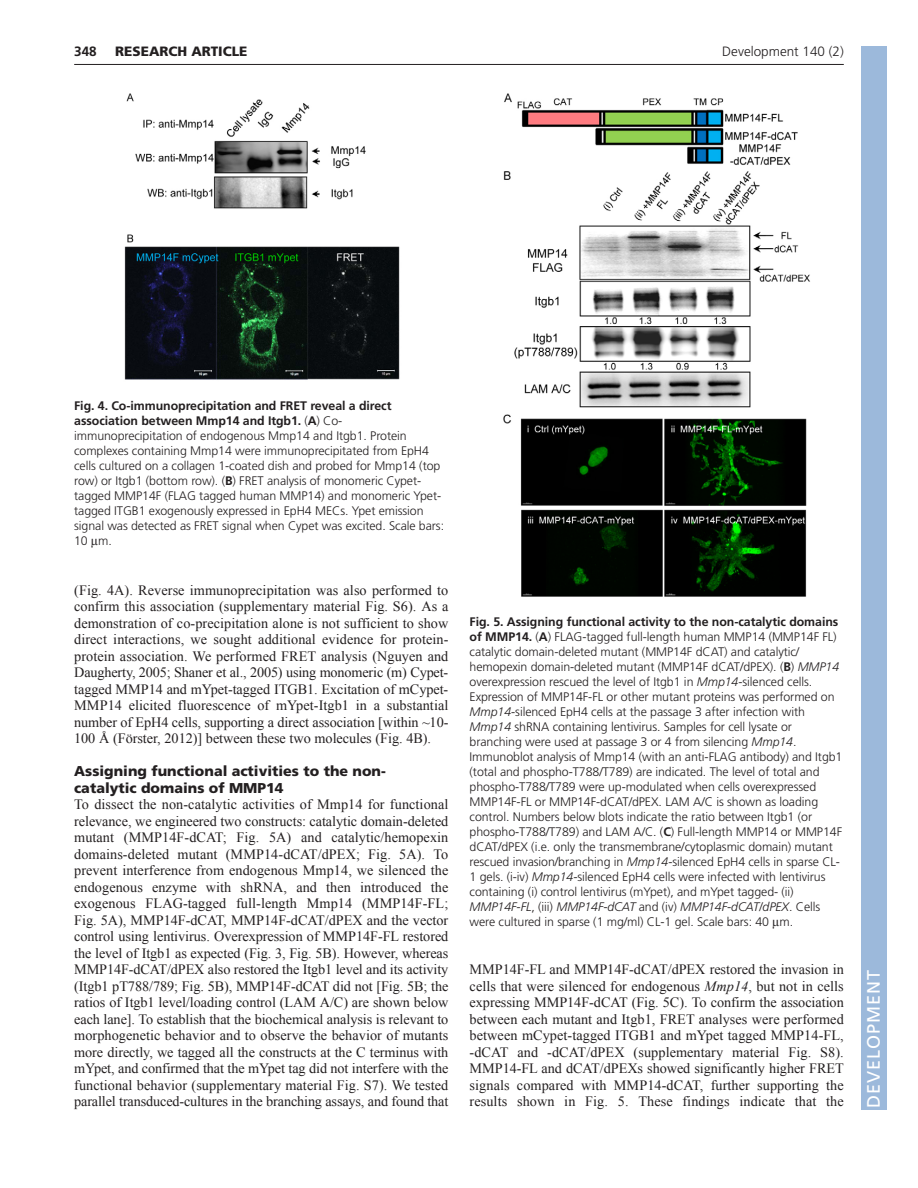
<style>
.page{position:relative;width:918px;height:1188px;background:#fff}
.page>*{position:absolute;margin:0;border:0;box-sizing:border-box;transform-origin:0 0}
.t1{font:18px "Frutiger LT Std";letter-spacing:.055em;color:#fff}
.t2{font:14.25px/16.5px "Times New Roman";letter-spacing:-.005em;color:#231f20;text-align:justify}
.t3{font:900 14.25px/16.5px "Frutiger LT Std";color:#231f20}
.t4{font:300 13.5px "Frutiger";color:#231f20}
.t5{font:900 13.5px "Frutiger LT Std";color:#231f20}
.t6{font:700 13.5px "Frutiger LT Std";color:#231f20}
.t7{font:300 12.3px/15px "Frutiger";letter-spacing:-.005em;color:#231f20}
.s1{font-weight:700}
.s2{font-style:italic}
</style>
<div class="page">
<hr style="left:74px;top:64px;width:770px;height:1px;background:#231f20">
<img style="left:124px;top:93px;width:276px;height:287px">
<img style="left:503px;top:93px;width:307px;height:504px">
<div style="left:861px;top:46px;width:25px;height:1064px;background:#9cb9db"></div>
<p class="t6" style="left:74px;top:46px;width:24px">348</p>
<p class="t5" style="left:115px;top:46px;width:134px">RESEARCH ARTICLE</p>
<p class="t4" style="left:722px;top:46px;width:123px">Development 140 (2)</p>
<p class="t7" style="left:74px;top:399px;width:371px"><span class="s1">Fig. 4. Co-immunoprecipitation and FRET reveal a direct association between Mmp14 and Itgb1.</span> (<span class="s1">A</span>) Co&shy;immunoprecipitation of endogenous Mmp14 and Itgb1. Protein complexes containing Mmp14 were immunoprecipitated from EpH4 cells cultured on a collagen 1-coated dish and probed for Mmp14 (top row) or Itgb1 (bottom row). (<span class="s1">B</span>) FRET analysis of monomeric Cypet&shy;tagged MMP14F (FLAG tagged human MMP14) and monomeric Ypet&shy;tagged ITGB1 exogenously expressed in EpH4 MECs. Ypet emission signal was detected as FRET signal when Cypet was excited. Scale bars:<br>10 m.</p>
<p class="t2" style="left:74px;top:582px;width:376px">(Fig. 4A). Reverse immunoprecipitation was also performed to confirm this association (supplementary material Fig. S6). As a demonstration of co-precipitation alone is not sufficient to show direct interactions, we sought additional evidence for protein&shy;protein association. We performed FRET analysis (Nguyen and Daugherty, 2005; Shaner et al., 2005) using monomeric (m) Cypet&shy;tagged MMP14 and mYpet-tagged ITGB1. Excitation of mCypet-MMP14 elicited fluorescence of mYpet-Itgb1 in a substantial number of EpH4 cells, supporting a direct association [within ~10- 100 Å (Förster, 2012)] between these two molecules (Fig. 4B).</p>
<p class="t3" style="left:74px;top:764px;width:313px">Assigning functional activities to the non&shy;catalytic domains of MMP14</p>
<p class="t2" style="left:74px;top:796px;width:376px">To dissect the non-catalytic activities of Mmp14 for functional relevance, we engineered two constructs: catalytic domain-deleted mutant (MMP14F-dCAT; Fig. 5A) and catalytic/hemopexin domains-deleted mutant (MMP14-dCAT/dPEX; Fig. 5A). To prevent interference from endogenous Mmp14, we silenced the endogenous enzyme with shRNA, and then introduced the exogenous FLAG-tagged full-length Mmp14 (MMP14F-FL; Fig. 5A), MMP14F-dCAT, MMP14F-dCAT/dPEX and the vector control using lentivirus. Overexpression of MMP14F-FL restored the level of Itgb1 as expected (Fig. 3, Fig. 5B). However, whereas MMP14F-dCAT/dPEX also restored the Itgb1 level and its activity (Itgb1 pT788/789; Fig. 5B), MMP14F-dCAT did not [Fig. 5B; the ratios of Itgb1 level/loading control (LAM A/C) are shown below each lane]. To establish that the biochemical analysis is relevant to morphogenetic behavior and to observe the behavior of mutants more directly, we tagged all the constructs at the C terminus with mYpet, and confirmed that the mYpet tag did not interfere with the functional behavior (supplementary material Fig. S7). We tested parallel transduced-cultures in the branching assays, and found that</p>
<p class="t7" style="left:470px;top:615px;width:374px"><span class="s1">Fig. 5. Assigning functional activity to the non-catalytic domains of MMP14.</span> (<span class="s1">A</span>) FLAG-tagged full-length human MMP14 (MMP14F FL) catalytic domain-deleted mutant (MMP14F dCAT) and catalytic/ hemopexin domain-deleted mutant (MMP14F dCAT/dPEX). (<span class="s1">B</span>) <span class="s2">MMP14 </span>overexpression rescued the level of Itgb1 in <span class="s2">Mmp14</span>-silenced cells.<br>Expression of MMP14F-FL or other mutant proteins was performed on <span class="s2">Mmp14</span>-silenced EpH4 cells at the passage 3 after infection with <span class="s2">Mmp14</span> shRNA containing lentivirus. Samples for cell lysate or branching were used at passage 3 or 4 from silencing <span class="s2">Mmp14</span>.<br>Immunoblot analysis of Mmp14 (with an anti-FLAG antibody) and Itgb1 (total and phospho-T788/T789) are indicated. The level of total and phospho-T788/T789 were up-modulated when cells overexpressed MMP14F-FL or MMP14F-dCAT/dPEX. LAM A/C is shown as loading control. Numbers below blots indicate the ratio between Itgb1 (or phospho-T788/T789) and LAM A/C. (<span class="s1">C</span>) Full-length MMP14 or MMP14F dCAT/dPEX (i.e. only the transmembrane/cytoplasmic domain) mutant rescued invasion/branching in <span class="s2">Mmp14</span>-silenced EpH4 cells in sparse CL-1 gels. (i-iv) <span class="s2">Mmp14-</span>silenced EpH4 cells were infected with lentivirus containing (i) control lentivirus (mYpet), and mYpet tagged- (ii)<br><span class="s2">MMP14F-FL</span>, (iii) <span class="s2">MMP14F-dCAT</span> and (iv) <span class="s2">MMP14F-dCAT/dPEX</span>. Cells were cultured in sparse (1 mg/ml) CL-1 gel. Scale bars: 40 m.</p>
<p class="t2" style="left:470px;top:961px;width:376px">MMP14F-FL and MMP14F-dCAT/dPEX restored the invasion in cells that were silenced for endogenous <span class="s2">Mmp14</span>, but not in cells expressing MMP14F-dCAT (Fig. 5C). To confirm the association between each mutant and Itgb1, FRET analyses were performed between mCypet-tagged ITGB1 and mYpet tagged MMP14-FL, -dCAT and -dCAT/dPEX (supplementary material Fig. S8).<br>MMP14-FL and dCAT/dPEXs showed significantly higher FRET signals compared with MMP14-dCAT, further supporting the results shown in Fig. 5. These findings indicate that the</p>
<p class="t1" style="left:863px;top:1108px;width:140px;rotate:-90deg">DEVELOPMENT</p>
</div>
